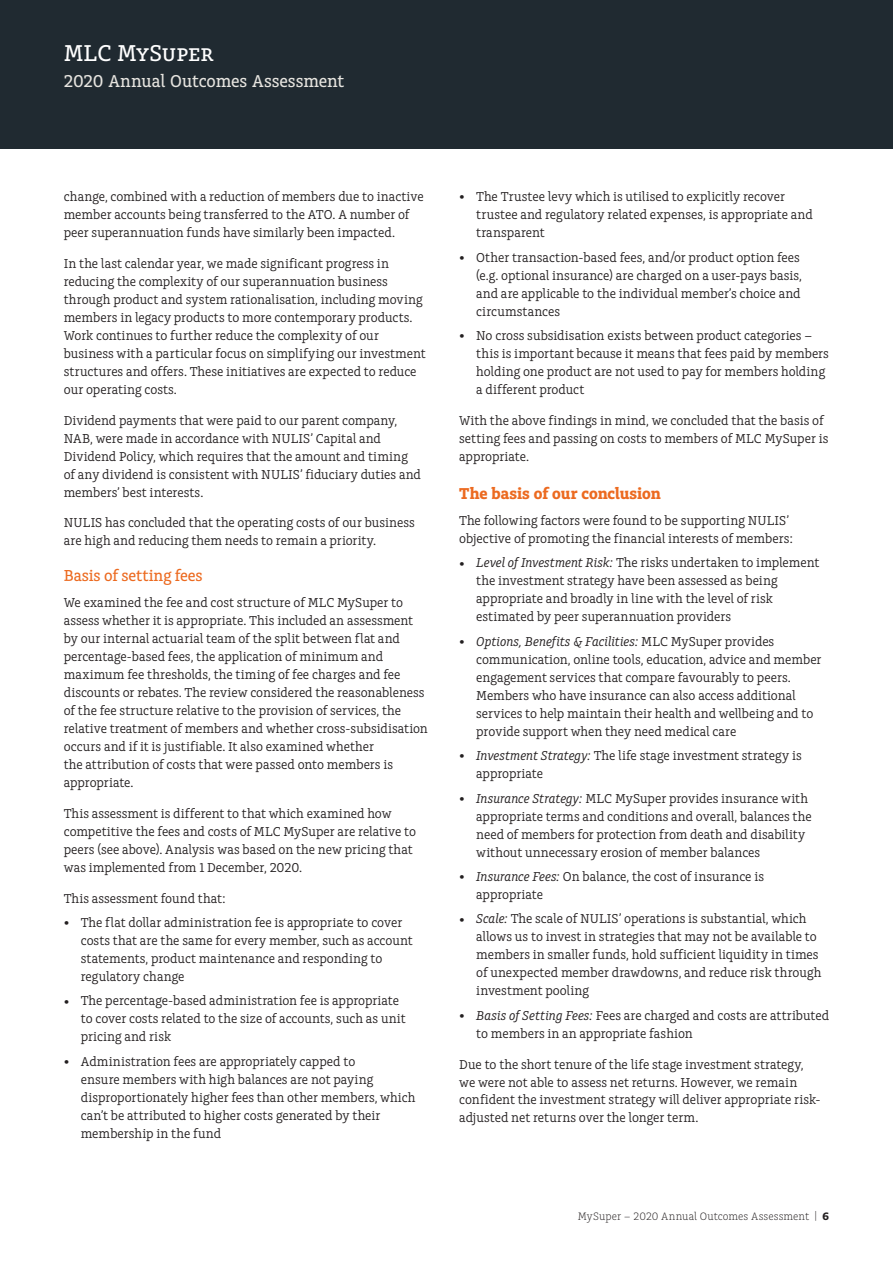
<style>
.page{position:relative;width:893px;height:1263px;background:#fff}
.page>*{position:absolute;margin:0;border:0;box-sizing:border-box;transform-origin:0 0}
.t1{font:500 24px "Charlie Std";color:#fff}
.t2{font:500 18px "Charlie Std";letter-spacing:-.01em;color:#e6e4df}
.t3{font:700 16.5px "Charlie Std";letter-spacing:-.005em;color:#ec6a20}
.t4{font:500 16.5px "Charlie Std";letter-spacing:-.005em;color:#ec6a20}
.t5{font:13.5px/18px "Charlie Std";color:#231f20}
.t6{font:300 11.25px "Charlie Std";letter-spacing:.005em;color:#231f20}
.s1{font-size:18px}
.s2{font-style:italic}
.s3{font-weight:700}
</style>
<div class="page">
<div style="left:0;top:0;width:893px;height:149px;background:#202a31"></div>
<h1 class="t1" style="left:64px;top:40px;width:152px">MLC MySuper</h1>
<h2 class="t2" style="left:64px;top:71px;width:282px">2020 Annual Outcomes Assessment</h2>
<p class="t5" style="left:64px;top:188px;width:361px">change, combined with a reduction of members due to inactive member accounts being transferred to the ATO. A number of peer superannuation funds have similarly been impacted.</p>
<p class="t5" style="left:64px;top:255px;width:363px">In the last calendar year, we made significant progress in reducing the complexity of our superannuation business through product and system rationalisation, including moving members in legacy products to more contemporary products.<br>Work continues to further reduce the complexity of our business with a particular focus on simplifying our investment structures and offers. These initiatives are expected to reduce our operating costs.</p>
<p class="t5" style="left:64px;top:411px;width:359px">Dividend payments that were paid to our parent company, NAB, were made in accordance with NULIS’ Capital and Dividend Policy, which requires that the amount and timing of any dividend is consistent with NULIS’ fiduciary duties and members’ best interests.</p>
<p class="t5" style="left:64px;top:514px;width:352px">NULIS has concluded that the operating costs of our business are high and reducing them needs to remain a priority.</p>
<p class="t4" style="left:64px;top:566px;width:140px">Basis of setting fees</p>
<p class="t5" style="left:64px;top:594px;width:366px">We examined the fee and cost structure of MLC MySuper to assess whether it is appropriate. This included an assessment by our internal actuarial team of the split between flat and percentage-based fees, the application of minimum and maximum fee thresholds, the timing of fee charges and fee discounts or rebates. The review considered the reasonableness of the fee structure relative to the provision of services, the relative treatment of members and whether cross-subsidisation occurs and if it is justifiable. It also examined whether<br>the attribution of costs that were passed onto members is appropriate.</p>
<p class="t5" style="left:64px;top:804px;width:354px">This assessment is different to that which examined how competitive the fees and costs of MLC MySuper are relative to peers (see above). Analysis was based on the new pricing that was implemented from 1 December, 2020.</p>
<p class="t5" style="left:64px;top:889px;width:164px">This assessment found that:</p>
<p class="t5" style="left:81px;top:914px;width:333px;text-indent:-17px"><span class="s1">•</span> The flat dollar administration fee is appropriate to cover costs that are the same for every member, such as account statements, product maintenance and responding to regulatory change</p>
<p class="t5" style="left:81px;top:992px;width:326px;text-indent:-17px"><span class="s1">•</span> The percentage-based administration fee is appropriate to cover costs related to the size of accounts, such as unit pricing and risk</p>
<p class="t5" style="left:81px;top:1052px;width:336px;text-indent:-17px"><span class="s1">•</span> Administration fees are appropriately capped to<br>ensure members with high balances are not paying disproportionately higher fees than other members, which can’t be attributed to higher costs generated by their membership in the fund</p>
<p class="t5" style="left:476px;top:188px;width:338px;text-indent:-17px"><span class="s1">•</span> The Trustee levy which is utilised to explicitly recover trustee and regulatory related expenses, is appropriate and transparent</p>
<p class="t5" style="left:476px;top:248px;width:327px;text-indent:-17px"><span class="s1">•</span> Other transaction-based fees, and/or product option fees (e.g. optional insurance) are charged on a user-pays basis, and are applicable to the individual member’s choice and circumstances</p>
<p class="t5" style="left:476px;top:327px;width:354px;text-indent:-17px"><span class="s1">•</span> No cross subsidisation exists between product categories – this is important because it means that fees paid by members holding one product are not used to pay for members holding a different product</p>
<p class="t5" style="left:459px;top:411px;width:371px">With the above findings in mind, we concluded that the basis of setting fees and passing on costs to members of MLC MySuper is appropriate.</p>
<p class="t3" style="left:459px;top:484px;width:203px">The basis of our conclusion</p>
<p class="t5" style="left:459px;top:512px;width:335px">The following factors were found to be supporting NULIS’ objective of promoting the financial interests of members:</p>
<p class="t5" style="left:476px;top:554px;width:345px;text-indent:-17px"><span class="s1">•</span> <span class="s2">Level of Investment Risk:</span> The risks undertaken to implement the investment strategy have been assessed as being appropriate and broadly in line with the level of risk estimated by peer superannuation providers</p>
<p class="t5" style="left:476px;top:632px;width:347px;text-indent:-17px"><span class="s1">•</span> <span class="s2">Options, Benefits &amp; Facilities:</span> MLC MySuper provides communication, online tools, education, advice and member engagement services that compare favourably to peers.<br>Members who have insurance can also access additional services to help maintain their health and wellbeing and to provide support when they need medical care</p>
<p class="t5" style="left:476px;top:747px;width:327px;text-indent:-17px"><span class="s1">•</span> <span class="s2">Investment Strategy:</span> The life stage investment strategy is appropriate</p>
<p class="t5" style="left:476px;top:789px;width:337px;text-indent:-17px"><span class="s1">•</span> <span class="s2">Insurance Strategy:</span> MLC MySuper provides insurance with appropriate terms and conditions and overall, balances the need of members for protection from death and disability without unnecessary erosion of member balances</p>
<p class="t5" style="left:476px;top:868px;width:289px;text-indent:-17px"><span class="s1">•</span> <span class="s2">Insurance Fees:</span> On balance, the cost of insurance is appropriate</p>
<p class="t5" style="left:476px;top:910px;width:347px;text-indent:-17px"><span class="s1">•</span> <span class="s2">Scale:</span> The scale of NULIS’ operations is substantial, which allows us to invest in strategies that may not be available to members in smaller funds, hold sufficient liquidity in times of unexpected member drawdowns, and reduce risk through investment pooling</p>
<p class="t5" style="left:476px;top:1006px;width:354px;text-indent:-17px"><span class="s1">•</span> <span class="s2">Basis of Setting Fees:</span> Fees are charged and costs are attributed to members in an appropriate fashion</p>
<p class="t5" style="left:459px;top:1055px;width:363px">Due to the short tenure of the life stage investment strategy, we were not able to assess net returns. However, we remain confident the investment strategy will deliver appropriate risk&shy;adjusted net returns over the longer term.</p>
<p class="t6" style="left:578px;top:1210px;width:253px">MySuper – 2020 Annual Outcomes Assessment | <span class="s3">6</span></p>
</div>
